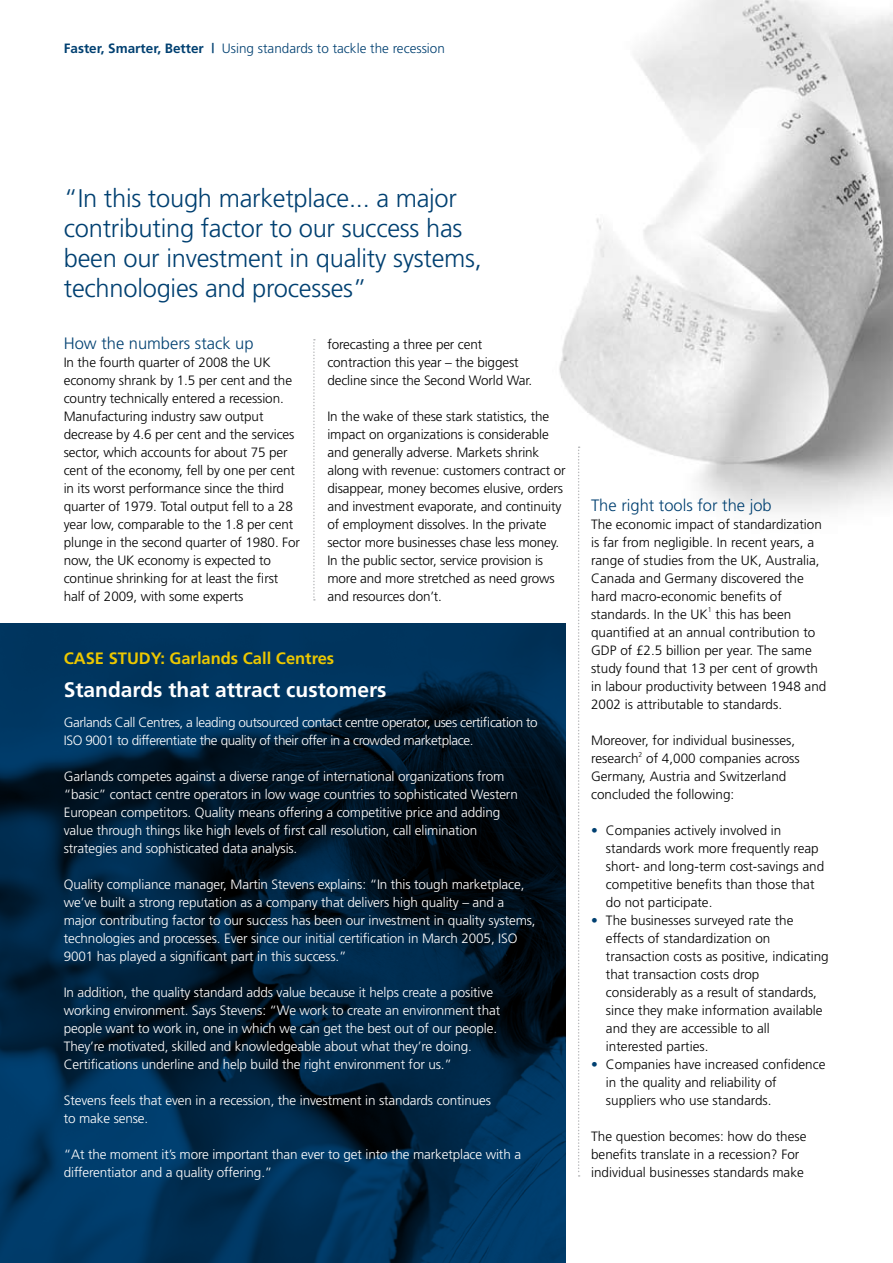
<style>
.page{position:relative;width:893px;height:1263px;background:#fff}
.page>*{position:absolute;margin:0;border:0;box-sizing:border-box;transform-origin:0 0}
.t1{font:300 25.5px/30px "Frutiger";letter-spacing:-.01em;color:#004071}
.t2{font:700 21px "Frutiger";color:#fff}
.t3{font:300 16.5px "Frutiger";color:#004071}
.t4{font:700 16.5px "Frutiger";color:#ecc700}
.t5{font:300 13.5px/18px "Frutiger";color:#000}
.t6{font:300 13.5px/18px "Frutiger";letter-spacing:-.01em;color:#fff}
.t7{font:300 13.5px/18px "Frutiger";letter-spacing:-.03em;color:#fff}
.t8{font:300 13.5px "Frutiger";color:#004071}
.t9{font:300 7.05px "Frutiger";color:#000}
.s1{font-weight:700}
.s2{color:#004071}
</style>
<div class="page">
<img style="left:559px;top:0;width:334px;height:512px">
<svg style="left:0;top:624px;width:566px;height:639px;background:#002442"></svg>
<svg style="left:578px;top:446px;width:2px;height:731px"></svg>
<svg style="left:313px;top:339px;width:2px;height:262px"></svg>
<p class="t8" style="left:64px;top:41px;width:383px"><span class="s1">Faster, Smarter, Better |</span> Using standards to tackle the recession</p>
<h1 class="t1" style="left:64px;top:183px;width:420px">“In this tough marketplace... a major contributing factor to our success has been our investment in quality systems, technologies and processes”</h1>
<p class="t5" style="left:327px;top:335px;width:206px">forecasting a three per cent contraction this year – the biggest decline since the Second World War.</p>
<p class="t5" style="left:327px;top:407px;width:240px">In the wake of these stark statistics, the impact on organizations is considerable and generally adverse. Markets shrink along with revenue: customers contract or disappear, money becomes elusive, orders and investment evaporate, and continuity of employment dissolves. In the private sector more businesses chase less money.<br>In the public sector, service provision is more and more stretched as need grows and resources don’t.</p>
<p class="t3" style="left:64px;top:333px;width:191px">How the numbers stack up</p>
<p class="t5" style="left:64px;top:353px;width:238px">In the fourth quarter of 2008 the UK economy shrank by 1.5 per cent and the country technically entered a recession.<br>Manufacturing industry saw output decrease by 4.6 per cent and the services sector, which accounts for about 75 per cent of the economy, fell by one per cent in its worst performance since the third quarter of 1979. Total output fell to a 28 year low, comparable to the 1.8 per cent plunge in the second quarter of 1980. For now, the UK economy is expected to continue shrinking for at least the first half of 2009, with some experts</p>
<p class="t4" style="left:64px;top:649px;width:272px">CASE STUDY: Garlands Call Centres</p>
<h2 class="t2" style="left:64px;top:677px;width:324px">Standards that attract customers</h2>
<p class="t7" style="left:64px;top:713px;width:475px">Garlands Call Centres, a leading outsourced contact centre operator, uses certification to<br>ISO 9001 to differentiate the quality of their offer in a crowded marketplace.</p>
<p class="t6" style="left:64px;top:767px;width:456px">Garlands competes against a diverse range of international organizations from “basic” contact centre operators in low wage countries to sophisticated Western European competitors. Quality means offering a competitive price and adding value through things like high levels of first call resolution, call elimination strategies and sophisticated data analysis.</p>
<p class="t6" style="left:64px;top:875px;width:473px">Quality compliance manager, Martin Stevens explains: “In this tough marketplace, we’ve built a strong reputation as a company that delivers high quality – and a major contributing factor to our success has been our investment in quality systems, technologies and processes. Ever since our initial certification in March 2005, ISO 9001 has played a significant part in this success.”</p>
<p class="t6" style="left:64px;top:983px;width:438px">In addition, the quality standard adds value because it helps create a positive working environment. Says Stevens: “We work to create an environment that people want to work in, one in which we can get the best out of our people.<br>They’re motivated, skilled and knowledgeable about what they’re doing.<br>Certifications underline and help build the right environment for us.”</p>
<p class="t6" style="left:64px;top:1091px;width:429px">Stevens feels that even in a recession, the investment in standards continues to make sense.</p>
<p class="t6" style="left:64px;top:1145px;width:459px">“At the moment it’s more important than ever to get into the marketplace with a differentiator and a quality offering.”</p>
<p class="t3" style="left:591px;top:495px;width:182px">The right tools for the job</p>
<p class="t5" style="left:591px;top:515px;width:232px">The economic impact of standardization is far from negligible. In recent years, a range of studies from the UK, Australia, Canada and Germany discovered the hard macro-economic benefits of standards. In the UK</p>
<p class="t9" style="left:708px;top:605px;width:5px">1</p>
<p class="t5" style="left:591px;top:605px;width:237px;text-indent:124px">this has been quantified at an annual contribution to GDP of £2.5 billion per year. The same study found that 13 per cent of growth in labour productivity between 1948 and 2002 is attributable to standards.</p>
<p class="t5" style="left:591px;top:731px;width:210px">Moreover, for individual businesses, research<sup>2</sup> of 4,000 companies across Germany, Austria and Switzerland concluded the following:</p>
<p class="t5" style="left:606px;top:821px;width:220px;text-indent:-15px"><span class="s2">•</span> Companies actively involved in standards work more frequently reap short- and long-term cost-savings and competitive benefits than those that do not participate.</p>
<p class="t5" style="left:606px;top:911px;width:224px;text-indent:-15px"><span class="s2">•</span> The businesses surveyed rate the effects of standardization on transaction costs as positive, indicating that transaction costs drop considerably as a result of standards, since they make information available and they are accessible to all interested parties.</p>
<p class="t5" style="left:606px;top:1055px;width:221px;text-indent:-15px"><span class="s2">•</span> Companies have increased confidence in the quality and reliability of suppliers who use standards.</p>
<p class="t5" style="left:591px;top:1127px;width:217px">The question becomes: how do these benefits translate in a recession? For individual businesses standards make</p>
</div>
